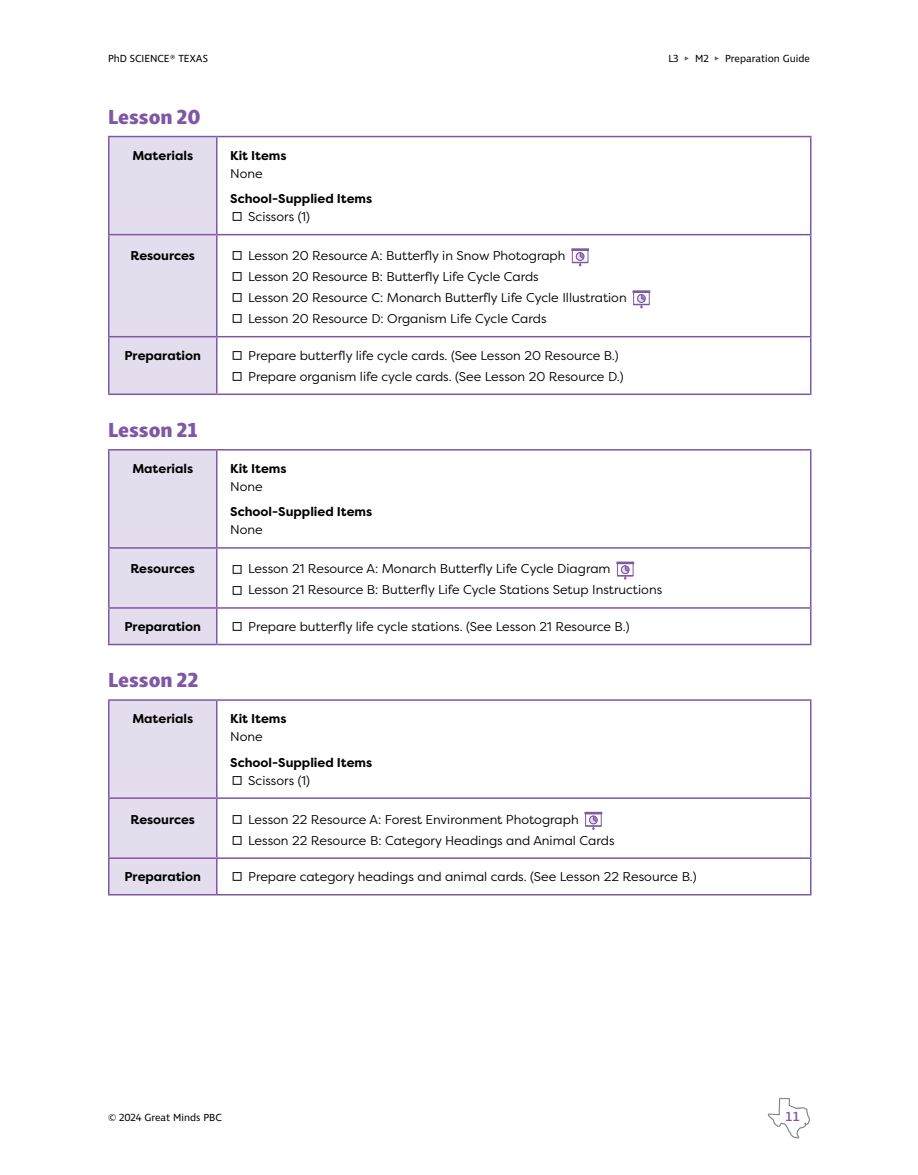
<style>
.page{position:relative;width:918px;height:1175px;background:#fff}
.page>*{position:absolute;margin:0;border:0;box-sizing:border-box;transform-origin:0 0}
.t1{font:33px "Skolar Sans Latn";color:#000}
.t2{font:21px "Skolar Sans Latn Eb";color:#7f58a5}
.t3{font:500 13.5px "Ingra";color:#7f58a5}
.t4{font:12.75px "Filson Pro";color:#000}
.t5{font:700 12.75px "Filson Pro";color:#000}
.t6{font:10.5px "Ingra";color:#000}
.s1{color:#636466}
</style>
<div class="page">
<div style="left:110px;top:137px;width:106px;height:256px;background:#e3ddee"></div>
<hr style="left:108px;top:136px;width:109px;height:1px;background:#7f58a5">
<hr style="left:108px;top:137px;width:2px;height:97px;background:#7f58a5">
<hr style="left:217px;top:136px;width:595px;height:1px;background:#7f58a5">
<hr style="left:810px;top:137px;width:2px;height:97px;background:#7f58a5">
<hr style="left:108px;top:234px;width:109px;height:1px;background:#7f58a5">
<hr style="left:108px;top:235px;width:2px;height:101px;background:#7f58a5">
<hr style="left:217px;top:234px;width:595px;height:1px;background:#7f58a5">
<hr style="left:810px;top:235px;width:2px;height:101px;background:#7f58a5">
<hr style="left:108px;top:336px;width:109px;height:1px;background:#7f58a5">
<hr style="left:108px;top:337px;width:2px;height:56px;background:#7f58a5">
<hr style="left:217px;top:336px;width:595px;height:1px;background:#7f58a5">
<hr style="left:810px;top:337px;width:2px;height:56px;background:#7f58a5">
<hr style="left:108px;top:393px;width:109px;height:2px;background:#7f58a5">
<hr style="left:217px;top:393px;width:595px;height:2px;background:#7f58a5">
<hr style="left:216px;top:137px;width:2px;height:97px;background:#7f58a5">
<hr style="left:216px;top:235px;width:2px;height:101px;background:#7f58a5">
<hr style="left:216px;top:337px;width:2px;height:56px;background:#7f58a5">
<svg style="left:571px;top:249px;width:19px;height:14px"></svg>
<div style="left:572px;top:250px;width:16px;height:13px;background:#fff"></div>
<div style="left:572px;top:249px;width:16px;height:14px;border:1px solid #7f58a5"></div>
<hr style="left:571px;top:248px;width:18px;height:3px;background:#7f58a5">
<svg style="left:572px;top:252px;width:16px;height:14px"></svg>
<div style="left:633px;top:291px;width:17px;height:14px;border:1px solid #7f58a5"></div>
<hr style="left:633px;top:290px;width:17px;height:3px;background:#7f58a5">
<svg style="left:633px;top:294px;width:16px;height:14px"></svg>
<div style="left:110px;top:450px;width:106px;height:194px;background:#e3ddee"></div>
<hr style="left:108px;top:449px;width:109px;height:1px;background:#7f58a5">
<hr style="left:108px;top:450px;width:2px;height:97px;background:#7f58a5">
<hr style="left:217px;top:449px;width:595px;height:1px;background:#7f58a5">
<hr style="left:216px;top:450px;width:2px;height:97px;background:#7f58a5">
<hr style="left:810px;top:450px;width:2px;height:97px;background:#7f58a5">
<hr style="left:108px;top:547px;width:109px;height:1px;background:#7f58a5">
<hr style="left:108px;top:548px;width:2px;height:59px;background:#7f58a5">
<hr style="left:217px;top:547px;width:595px;height:1px;background:#7f58a5">
<hr style="left:216px;top:548px;width:2px;height:59px;background:#7f58a5">
<hr style="left:810px;top:548px;width:2px;height:59px;background:#7f58a5">
<hr style="left:108px;top:607px;width:109px;height:1px;background:#7f58a5">
<hr style="left:108px;top:608px;width:2px;height:36px;background:#7f58a5">
<hr style="left:217px;top:607px;width:595px;height:1px;background:#7f58a5">
<hr style="left:216px;top:608px;width:2px;height:36px;background:#7f58a5">
<hr style="left:810px;top:608px;width:2px;height:36px;background:#7f58a5">
<hr style="left:108px;top:644px;width:109px;height:1px;background:#7f58a5">
<hr style="left:217px;top:644px;width:595px;height:1px;background:#7f58a5">
<div style="left:617px;top:563px;width:16px;height:13px;background:#e3daeb"></div>
<div style="left:617px;top:562px;width:17px;height:14px;border:1px solid #7f58a5"></div>
<hr style="left:616px;top:561px;width:18px;height:3px;background:#7f58a5">
<svg style="left:617px;top:565px;width:16px;height:14px"></svg>
<div style="left:110px;top:700px;width:106px;height:194px;background:#e3ddee"></div>
<hr style="left:108px;top:699px;width:109px;height:1px;background:#7f58a5">
<hr style="left:108px;top:700px;width:2px;height:97px;background:#7f58a5">
<hr style="left:217px;top:699px;width:595px;height:1px;background:#7f58a5">
<hr style="left:810px;top:700px;width:2px;height:97px;background:#7f58a5">
<hr style="left:108px;top:797px;width:109px;height:2px;background:#7f58a5">
<hr style="left:108px;top:799px;width:2px;height:58px;background:#7f58a5">
<hr style="left:217px;top:797px;width:595px;height:2px;background:#7f58a5">
<hr style="left:810px;top:799px;width:2px;height:58px;background:#7f58a5">
<hr style="left:108px;top:857px;width:109px;height:2px;background:#7f58a5">
<hr style="left:108px;top:859px;width:2px;height:35px;background:#7f58a5">
<hr style="left:217px;top:857px;width:595px;height:2px;background:#7f58a5">
<hr style="left:810px;top:859px;width:2px;height:35px;background:#7f58a5">
<hr style="left:108px;top:894px;width:109px;height:1px;background:#7f58a5">
<hr style="left:217px;top:894px;width:595px;height:1px;background:#7f58a5">
<hr style="left:216px;top:700px;width:2px;height:97px;background:#7f58a5">
<hr style="left:216px;top:799px;width:2px;height:58px;background:#7f58a5">
<hr style="left:216px;top:859px;width:2px;height:35px;background:#7f58a5">
<div style="left:586px;top:813px;width:15px;height:13px;background:#c5b3d6"></div>
<div style="left:585px;top:812px;width:17px;height:14px;border:1px solid #7f58a5"></div>
<hr style="left:585px;top:811px;width:17px;height:3px;background:#7f58a5">
<svg style="left:585px;top:815px;width:16px;height:14px"></svg>
<svg style="left:767px;top:1097px;width:43px;height:42px"></svg>
<p class="t6" style="left:108px;top:52px;width:101px">PhD SCIENCE® TEXAS</p>
<p class="t6" style="left:668px;top:52px;width:143px">L3 <span class="s1">▸</span> M2 <span class="s1">▸</span> Preparation Guide</p>
<h3 class="t2" style="left:108px;top:99px;width:94px">Lesson 20</h3>
<p class="t5" style="left:132px;top:147px;width:62px">Materials</p>
<p class="t5" style="left:230px;top:147px;width:58px">Kit Items</p>
<p class="t4" style="left:230px;top:165px;width:34px">None</p>
<p class="t5" style="left:230px;top:191px;width:144px">School-Supplied Items</p>
<h1 class="t1" style="left:230px;top:189px;width:16px">□</h1>
<p class="t4" style="left:248px;top:208px;width:63px">Scissors (1)</p>
<p class="t5" style="left:130px;top:248px;width:66px">Resources</p>
<h1 class="t1" style="left:230px;top:228px;width:16px">□</h1>
<p class="t4" style="left:248px;top:247px;width:319px">Lesson 20 Resource A: Butterfly in Snow Photograph</p>
<h1 class="t1" style="left:230px;top:249px;width:16px">□</h1>
<p class="t4" style="left:248px;top:268px;width:292px">Lesson 20 Resource B: Butterfly Life Cycle Cards</p>
<h1 class="t1" style="left:230px;top:270px;width:16px">□</h1>
<p class="t4" style="left:248px;top:289px;width:380px">Lesson 20 Resource C: Monarch Butterfly Life Cycle Illustration</p>
<h1 class="t1" style="left:230px;top:291px;width:16px">□</h1>
<p class="t4" style="left:248px;top:310px;width:300px">Lesson 20 Resource D: Organism Life Cycle Cards</p>
<p class="t5" style="left:124px;top:347px;width:78px">Preparation</p>
<h1 class="t1" style="left:230px;top:328px;width:16px">□</h1>
<p class="t4" style="left:248px;top:347px;width:372px">Prepare butterfly life cycle cards. (See Lesson 20 Resource B.)</p>
<h1 class="t1" style="left:230px;top:349px;width:16px">□</h1>
<p class="t4" style="left:248px;top:368px;width:377px">Prepare organism life cycle cards. (See Lesson 20 Resource D.)</p>
<h3 class="t2" style="left:108px;top:412px;width:91px">Lesson 21</h3>
<p class="t5" style="left:132px;top:460px;width:62px">Materials</p>
<p class="t5" style="left:230px;top:460px;width:58px">Kit Items</p>
<p class="t4" style="left:230px;top:478px;width:34px">None</p>
<p class="t5" style="left:230px;top:504px;width:144px">School-Supplied Items</p>
<p class="t4" style="left:230px;top:521px;width:34px">None</p>
<p class="t5" style="left:130px;top:561px;width:66px">Resources</p>
<h1 class="t1" style="left:230px;top:541px;width:16px">□</h1>
<p class="t4" style="left:248px;top:560px;width:364px">Lesson 21 Resource A: Monarch Butterfly Life Cycle Diagram</p>
<h1 class="t1" style="left:230px;top:562px;width:16px">□</h1>
<p class="t4" style="left:248px;top:581px;width:415px">Lesson 21 Resource B: Butterfly Life Cycle Stations Setup Instructions</p>
<p class="t5" style="left:124px;top:618px;width:78px">Preparation</p>
<h1 class="t1" style="left:230px;top:599px;width:16px">□</h1>
<p class="t4" style="left:248px;top:618px;width:383px">Prepare butterfly life cycle stations. (See Lesson 21 Resource B.)</p>
<h3 class="t2" style="left:108px;top:662px;width:92px">Lesson 22</h3>
<p class="t5" style="left:132px;top:710px;width:62px">Materials</p>
<p class="t5" style="left:230px;top:710px;width:58px">Kit Items</p>
<p class="t4" style="left:230px;top:728px;width:34px">None</p>
<p class="t5" style="left:230px;top:754px;width:144px">School-Supplied Items</p>
<h1 class="t1" style="left:230px;top:752px;width:16px">□</h1>
<p class="t4" style="left:248px;top:771px;width:63px">Scissors (1)</p>
<p class="t5" style="left:130px;top:811px;width:66px">Resources</p>
<h1 class="t1" style="left:230px;top:791px;width:16px">□</h1>
<p class="t4" style="left:248px;top:810px;width:332px">Lesson 22 Resource A: Forest Environment Photograph</p>
<h1 class="t1" style="left:230px;top:812px;width:16px">□</h1>
<p class="t4" style="left:248px;top:831px;width:368px">Lesson 22 Resource B: Category Headings and Animal Cards</p>
<p class="t5" style="left:124px;top:868px;width:78px">Preparation</p>
<h1 class="t1" style="left:230px;top:849px;width:16px">□</h1>
<p class="t4" style="left:248px;top:868px;width:450px">Prepare category headings and animal cards. (See Lesson 22 Resource B.)</p>
<p class="t6" style="left:108px;top:1110px;width:115px">© 2024 Great Minds PBC</p>
<p class="t3" style="left:785px;top:1108px;width:16px">11</p>
</div>
